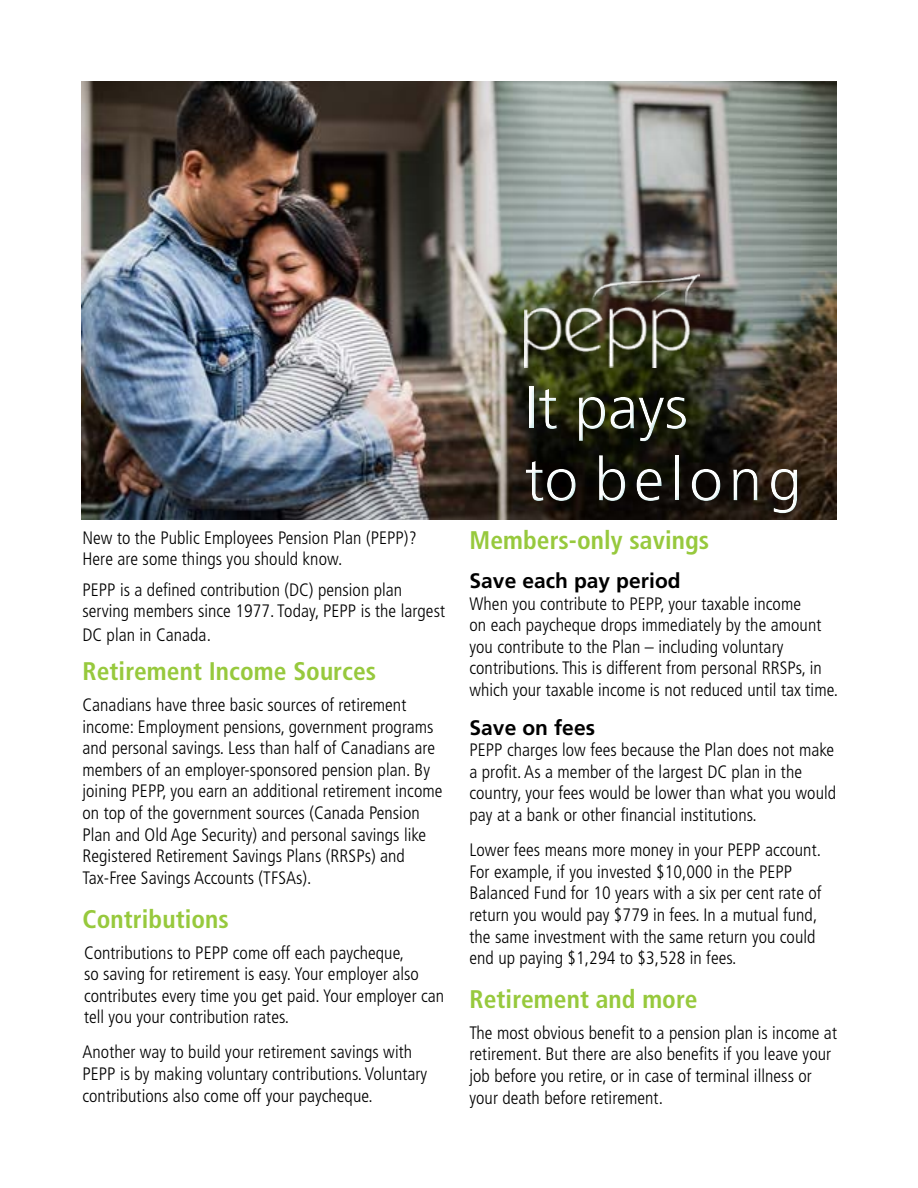
<style>
.page{position:relative;width:918px;height:1188px;background:#fff}
.page>*{position:absolute;margin:0;border:0;box-sizing:border-box;transform-origin:0 0}
.t1{font:300 60px/72px "Frutiger LT Std";letter-spacing:.05em;color:#fff}
.Heading{font:700 condensed 25.5px "Frutiger LT Std";letter-spacing:.005em;color:#97c93d}
.Body_Text{font:700 condensed 25.5px "Frutiger LT Std";letter-spacing:.005em;color:#97c93d}
.Subhead{font:700 21px "Frutiger LT Std";letter-spacing:.005em;color:#000}
.Body_Text-2{font:300 condensed 18px/21.6px "Frutiger LT Std";letter-spacing:.005em;color:#000}
.Heading-2{font:300 condensed 18px/21.6px "Frutiger LT Std";letter-spacing:.005em;color:#000}
</style>
<div class="page">
<img style="left:81px;top:81px;width:756px;height:438px">
<img style="left:525px;top:274px;width:174px;height:94px">
<div style="left:520px;top:382px;width:284px;height:138px;background:#b5e1e1;opacity:.75"></div>
<p class="Body_Text-2" style="left:82px;top:527px;width:336px">New to the Public Employees Pension Plan (PEPP)?<br>Here are some things you should know.</p>
<p class="Heading-2" style="left:82px;top:579px;width:364px">PEPP is a defined contribution (DC) pension plan serving members since 1977. Today, PEPP is the largest</p>
<p class="Heading-2" style="left:82px;top:624px;width:130px">DC plan in Canada.</p>
<p class="Heading" style="left:82px;top:656px;width:295px">Retirement Income Sources</p>
<p class="Body_Text-2" style="left:82px;top:694px;width:362px">Canadians have three basic sources of retirement income: Employment pensions, government programs and personal savings. Less than half of Canadians are members of an employer‑sponsored pension plan. By joining PEPP, you earn an additional retirement income on top of the government sources (Canada Pension Plan and Old Age Security) and personal savings like Registered Retirement Savings Plans (RRSPs) and Tax-Free Savings Accounts (TFSAs).</p>
<p class="Heading" style="left:82px;top:904px;width:148px">Contributions</p>
<p class="Body_Text-2" style="left:84px;top:942px;width:362px">Contributions to PEPP come off each paycheque,<br>so saving for retirement is easy. Your employer also contributes every time you get paid. Your employer can tell you your contribution rates.</p>
<p class="Body_Text-2" style="left:82px;top:1042px;width:346px">Another way to build your retirement savings with<br>PEPP is by making voluntary contributions. Voluntary contributions also come off your paycheque.</p>
<h1 class="t1" style="left:525px;top:372px;width:278px">It pays<br>to belong</h1>
<p class="Body_Text" style="left:470px;top:525px;width:241px">Members-only savings</p>
<p class="Subhead" style="left:470px;top:568px;width:213px">Save each pay period</p>
<p class="Body_Text-2" style="left:470px;top:593px;width:370px">When you contribute to PEPP, your taxable income<br>on each paycheque drops immediately by the amount you contribute to the Plan – including voluntary contributions. This is different from personal RRSPs, in which your taxable income is not reduced until tax time.</p>
<p class="Subhead" style="left:470px;top:715px;width:127px">Save on fees</p>
<p class="Body_Text-2" style="left:470px;top:739px;width:368px">PEPP charges low fees because the Plan does not make a profit. As a member of the largest DC plan in the country, your fees would be lower than what you would pay at a bank or other financial institutions.</p>
<p class="Body_Text-2" style="left:470px;top:839px;width:354px">Lower fees means more money in your PEPP account.<br>For example, if you invested $10,000 in the PEPP Balanced Fund for 10 years with a six per cent rate of return you would pay $779 in fees. In a mutual fund, the same investment with the same return you could end up paying $1,294 to $3,528 in fees.</p>
<p class="Heading" style="left:470px;top:984px;width:230px">Retirement and more</p>
<p class="Body_Text-2" style="left:470px;top:1022px;width:369px">The most obvious benefit to a pension plan is income at retirement. But there are also benefits if you leave your job before you retire, or in case of terminal illness or your death before retirement.</p>
</div>
